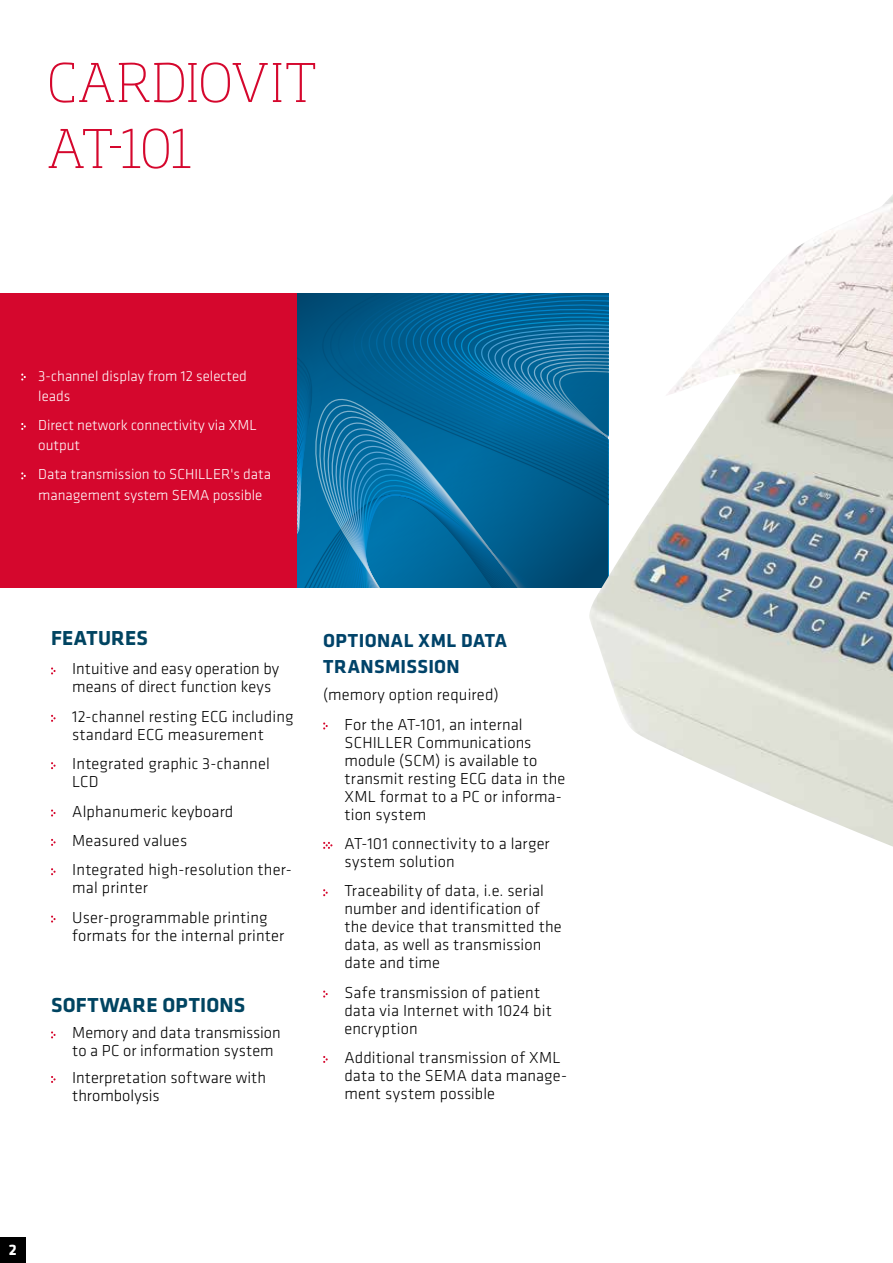
<style>
.page{position:relative;width:893px;height:1263px;background:#fff}
.page>*{position:absolute;margin:0;border:0;box-sizing:border-box;transform-origin:0 0}
.t1{font:200 52.5px/66px "Soho Pro";letter-spacing:-.015em;color:#d5072d}
.t2{font:700 21px "Klavika";letter-spacing:.01em;color:#004461}
.t3{font:700 19.5px/26.8px "Klavika";letter-spacing:.015em;color:#004369}
.t4{font:300 16.5px/18px "Klavika";letter-spacing:.01em;color:#000}
.t5{font:700 15.75px "Klavika";color:#fff}
.t6{font:300 15px/20.2px "Klavika";color:#fff}
</style>
<div class="page">
<div style="left:0;top:1237px;width:25px;height:26px;background:#000"></div>
<div style="left:0;top:293px;width:298px;height:294px;background:#d5072d"></div>
<svg style="left:298px;top:293px;width:291px;height:294px;background:#08699b"></svg>
<img style="left:589px;top:195px;width:304px;height:652px">
<svg style="left:51px;top:667px;width:5px;height:7px"></svg>
<svg style="left:51px;top:715px;width:5px;height:7px"></svg>
<svg style="left:51px;top:762px;width:5px;height:7px"></svg>
<svg style="left:51px;top:809px;width:5px;height:8px"></svg>
<svg style="left:51px;top:839px;width:5px;height:7px"></svg>
<svg style="left:51px;top:868px;width:5px;height:7px"></svg>
<svg style="left:51px;top:915px;width:5px;height:8px"></svg>
<svg style="left:51px;top:1031px;width:5px;height:7px"></svg>
<svg style="left:51px;top:1076px;width:5px;height:7px"></svg>
<svg style="left:323px;top:722px;width:5px;height:8px"></svg>
<svg style="left:323px;top:842px;width:9px;height:7px"></svg>
<svg style="left:323px;top:889px;width:5px;height:7px"></svg>
<svg style="left:323px;top:990px;width:5px;height:8px"></svg>
<svg style="left:323px;top:1056px;width:5px;height:7px"></svg>
<svg style="left:21px;top:373px;width:5px;height:8px"></svg>
<svg style="left:21px;top:423px;width:5px;height:7px"></svg>
<svg style="left:21px;top:472px;width:5px;height:7px"></svg>
<h1 class="t1" style="left:47px;top:45px;width:271px">CARDIOVIT<br>AT-101</h1>
<p class="t6" style="left:38px;top:366px;width:210px">3-channel display from 12 selected leads</p>
<p class="t6" style="left:38px;top:415px;width:220px">Direct network connectivity via XML output</p>
<p class="t6" style="left:38px;top:465px;width:234px">Data transmission to SCHILLER's data management system SEMA possible</p>
<p class="t2" style="left:51px;top:627px;width:99px">FEATURES</p>
<p class="t4" style="left:72px;top:660px;width:208px">Intuitive and easy operation by means of direct function keys</p>
<p class="t4" style="left:72px;top:708px;width:223px">12-channel resting ECG including standard ECG measurement</p>
<p class="t4" style="left:72px;top:755px;width:199px">Integrated graphic 3-channel<br>LCD</p>
<p class="t4" style="left:72px;top:797px;width:221px;line-height:29.4px">Alphanumeric keyboard<br>Measured values<br>Integrated high-resolution ther-</p>
<p class="t4" style="left:72px;top:873px;width:197px;line-height:29.4px">mal printer<br>User-programmable printing</p>
<p class="t4" style="left:72px;top:926px;width:214px">formats for the internal printer</p>
<p class="t2" style="left:51px;top:993px;width:196px">SOFTWARE OPTIONS</p>
<p class="t4" style="left:72px;top:1024px;width:210px">Memory and data transmission to a PC or information system</p>
<p class="t4" style="left:72px;top:1069px;width:195px">Interpretation software with thrombolysis</p>
<p class="t3" style="left:323px;top:627px;width:185px">OPTIONAL XML DATA<br>TRANSMISSION</p>
<p class="t4" style="left:344px;top:680px;width:180px;line-height:29.4px;text-indent:-21px">(memory option required)<br>For the AT-101, an internal</p>
<p class="t4" style="left:344px;top:733px;width:222px">SCHILLER Communications module (SCM) is available to transmit resting ECG data in the<br>XML format to a PC or informa&shy;tion system</p>
<p class="t4" style="left:344px;top:835px;width:207px">AT-101 connectivity to a larger system solution</p>
<p class="t4" style="left:344px;top:882px;width:219px">Traceability of data, i.e. serial number and identification of the device that transmitted the data, as well as transmission date and time</p>
<p class="t4" style="left:344px;top:983px;width:209px">Safe transmission of patient data via Internet with 1024 bit encryption</p>
<p class="t4" style="left:344px;top:1049px;width:224px">Additional transmission of XML data to the SEMA data manage&shy;ment system possible</p>
<p class="t5" style="left:9px;top:1241px;width:9px">2</p>
</div>
